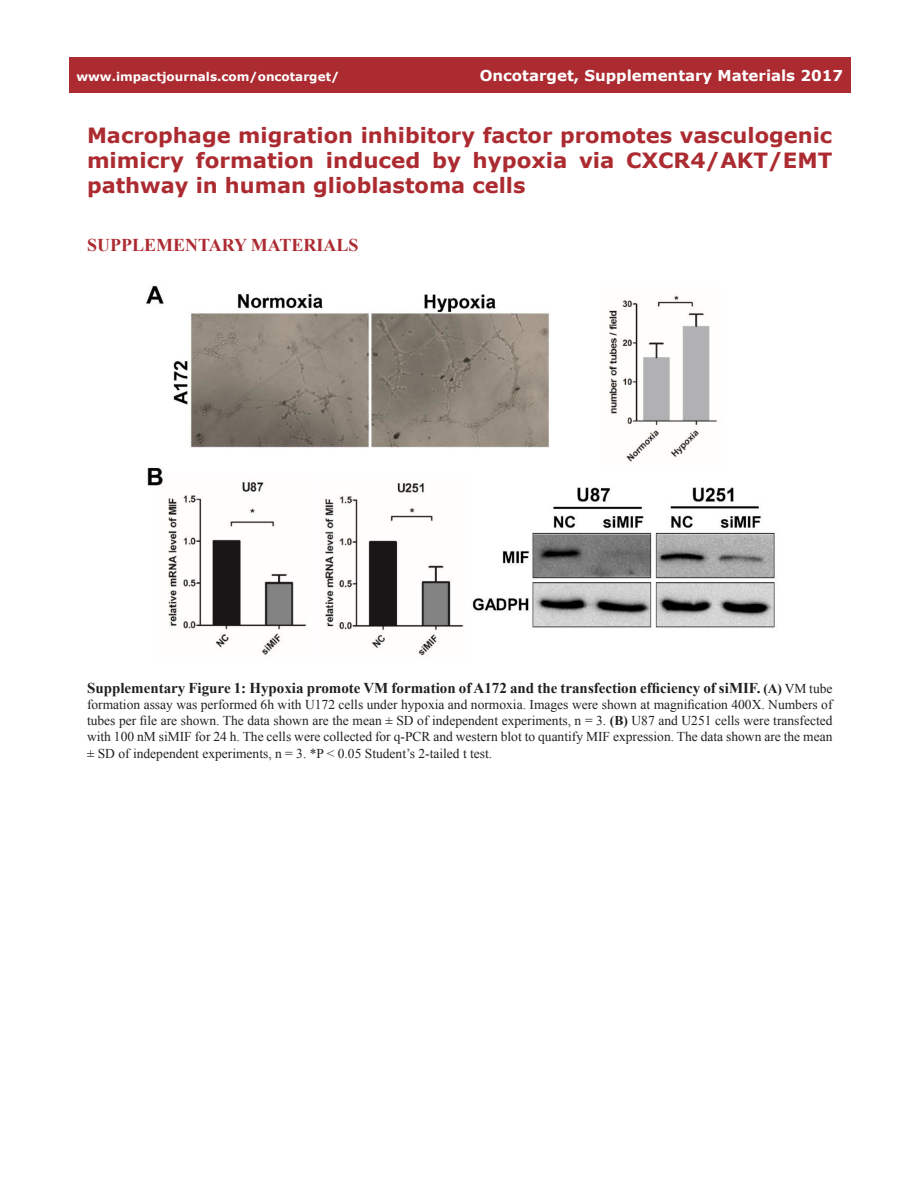
<style>
.page{position:relative;width:918px;height:1188px;background:#fff}
.page>*{position:absolute;margin:0;border:0;box-sizing:border-box;transform-origin:0 0}
.t1{font:700 21px/25.2px "Verdana";color:#ac2b31;text-align:justify}
.Heading{font:700 18px "Times New Roman";color:#ac2b31}
.figuretext{font:700 15px "Times New Roman";color:#231f20}
.t2{font:700 15px "Verdana";color:#fff}
.figuretext-2{font:13.5px/16.2px "Times New Roman";color:#231f20;text-align:justify}
.t3{font:700 12px "Verdana";color:#fff}
.s1{font-size:13.5px}
.s2{font-weight:400;font-size:13.5px}
.s3{font-weight:700}
</style>
<div class="page">
<div style="left:69px;top:57px;width:781px;height:36px;background:#ac2b31"></div>
<img style="left:146px;top:285px;width:629px;height:371px">
<p class="t3" style="left:76px;top:68px;width:264px">www.impactjournals.com/oncotarget/</p>
<p class="t2" style="left:480px;top:65px;width:365px">Oncotarget, Supplementary Materials 2017</p>
<p class="t1" style="left:87px;top:122px;width:747px">Macrophage migration inhibitory factor promotes vasculogenic mimicry formation induced by hypoxia via CXCR4/AKT/EMT pathway in human glioblastoma cells</p>
<p class="Heading" style="left:87px;top:232px;width:273px">SUPPLEMENTARY MATERIALS</p>
<p class="figuretext" style="left:87px;top:677px;width:747px">Supplementary Figure 1: Hypoxia promote VM formation of A172 and the transfection efficiency of siMIF. <span class="s1">(A)</span> <span class="s2">VM tube</span></p>
<p class="figuretext-2" style="left:87px;top:696px;width:747px">formation assay was performed 6h with U172 cells under hypoxia and normoxia. Images were shown at magnification 400X. Numbers of tubes per file are shown. The data shown are the mean ± SD of independent experiments, n = 3. <span class="s3">(B)</span> U87 and U251 cells were transfected with 100 nM siMIF for 24 h. The cells were collected for q-PCR and western blot to quantify MIF expression. The data shown are the mean ± SD of independent experiments, n = 3. *P &lt; 0.05 Student’s 2-tailed t test.</p>
</div>
